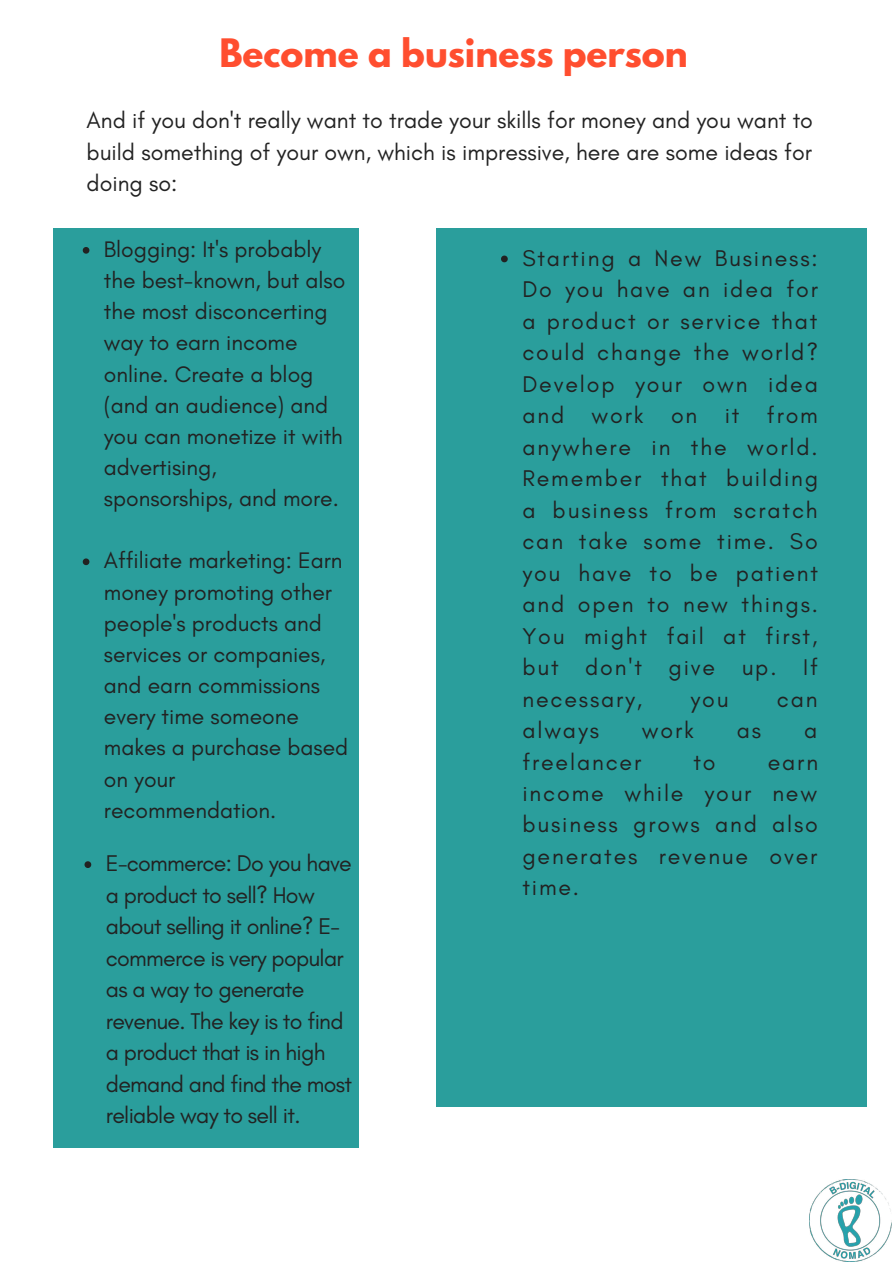
<style>
.page{position:relative;width:893px;height:1264px;background:#fff}
.page>*{position:absolute;margin:0;border:0;box-sizing:border-box;transform-origin:0 0}
.t1{font:700 34.65px "League Spartan";color:#ff4e2f}
.t2{font:23.1px/31.5px "Glacial Indifference";color:#222;text-align:justify}
.t3{font:23.1px/31.5px "Glacial Indifference";letter-spacing:-.03em;color:#222}
.t4{font:23.1px "Glacial Indifference";letter-spacing:.08em;color:#222}
.t5{font:22.95px/31.2px "Glacial Indifference";color:#222}
</style>
<div class="page">
<div style="left:53px;top:228px;width:305px;height:920px;background:#2a9e9c"></div>
<svg style="left:83px;top:247px;width:6px;height:7px"></svg>
<svg style="left:83px;top:558px;width:6px;height:7px"></svg>
<div style="left:436px;top:228px;width:430px;height:878px;background:#2a9e9c"></div>
<svg style="left:501px;top:255px;width:6px;height:7px"></svg>
<svg style="left:84px;top:861px;width:7px;height:7px"></svg>
<img style="left:809px;top:1179px;width:82px;height:82px">
<h1 class="t1" style="left:219px;top:36px;width:470px">Become a business person</h1>
<p class="t2" style="left:87px;top:104px;width:727px">And if you don't really want to trade your skills for money and you want to build something of your own, which is impressive, here are some ideas for doing so:</p>
<p class="t5" style="left:104px;top:233px;width:243px">Blogging: It's probably the best-known, but also the most disconcerting way to earn income online. Create a blog (and an audience) and you can monetize it with advertising, sponsorships, and more.</p>
<p class="t5" style="left:104px;top:545px;width:246px">Affiliate marketing: Earn money promoting other people's products and services or companies, and earn commissions every time someone makes a purchase based on your recommendation.</p>
<p class="t3" style="left:106px;top:847px;width:248px">E-commerce: Do you have a product to sell? How about selling it online? E&shy;commerce is very popular as a way to generate revenue. The key is to find a product that is in high demand and find the most reliable way to sell it.</p>
<p class="t2" style="left:522px;top:242px;width:297px">Starting a New Business:<br>Do you have an idea for a product or service that could change the world?<br>Develop your own idea and work on it from anywhere in the world.<br>Remember that building a business from scratch can take some time. So you have to be patient and open to new things.<br>You might fail at first, but don't give up. If necessary,</p>
<p class="t2" style="left:690px;top:682px;width:40px">you</p>
<p class="t2" style="left:776px;top:682px;width:42px">can</p>
<p class="t2" style="left:522px;top:714px;width:78px">always</p>
<p class="t2" style="left:642px;top:714px;width:53px">work</p>
<p class="t2" style="left:736px;top:714px;width:26px">as</p>
<p class="t2" style="left:804px;top:714px;width:15px">a</p>
<p class="t4" style="left:522px;top:747px;width:120px">freelancer</p>
<p class="t2" style="left:693px;top:745px;width:24px">to</p>
<p class="t2" style="left:522px;top:745px;width:297px;text-indent:245px">earn income while your new business grows and also generates revenue over time.</p>
</div>
